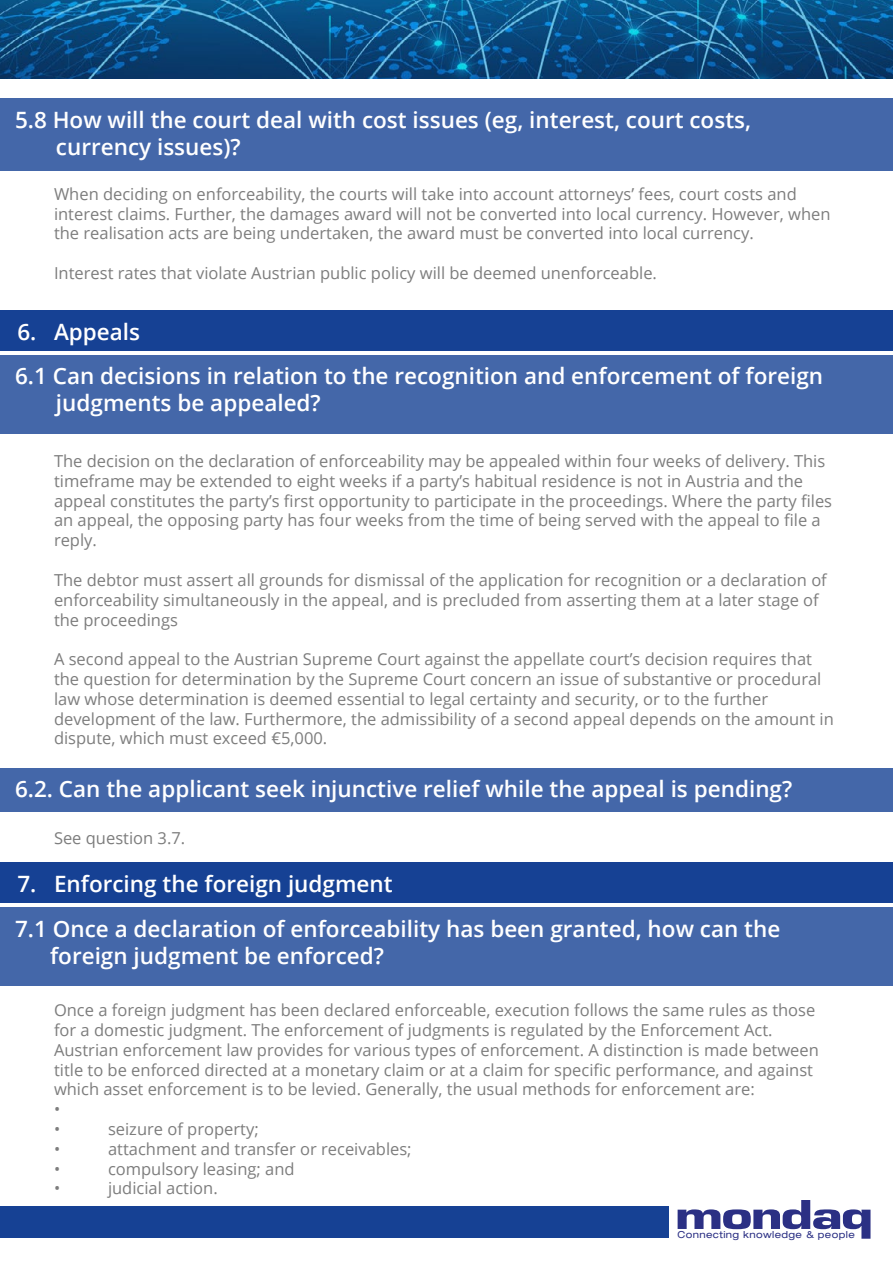
<style>
.page{position:relative;width:893px;height:1263px;background:#fff}
.page>*{position:absolute;margin:0;border:0;box-sizing:border-box;transform-origin:0 0}
.t1{font:600 22.5px/44.8px "Open Sans";color:#fff}
.t2{font:16.5px/19.8px "Open Sans";color:#7d7d7d}
.t3{font:expanded 9.75px "Helvetica Neue";letter-spacing:.04em;color:#2b3084}
</style>
<div class="page">
<div style="left:0;top:1206px;width:668px;height:32px;background:#164194"></div>
<svg style="left:678px;top:1200px;width:192px;height:39px"></svg>
<img style="left:0;top:0;width:893px;height:78px">
<div style="left:0;top:99px;width:893px;height:72px;background:#4467a9"></div>
<div style="left:0;top:310px;width:893px;height:41px;background:#164194"></div>
<div style="left:0;top:355px;width:893px;height:78px;background:#4467a9"></div>
<div style="left:0;top:768px;width:893px;height:43px;background:#4467a9"></div>
<div style="left:0;top:862px;width:893px;height:41px;background:#164194"></div>
<div style="left:0;top:907px;width:893px;height:79px;background:#4467a9"></div>
<h1 class="t1" style="left:56px;top:106px;width:697px;line-height:27px;text-indent:-41px">5.8 How will the court deal with cost issues (eg, interest, court costs, currency issues)?</h1>
<p class="t2" style="left:54px;top:184px;width:778px">When deciding on enforceability, the courts will take into account attorneys’ fees, court costs and interest claims. Further, the damages award will not be converted into local currency. However, when the realisation acts are being undertaken, the award must be converted into local currency.</p>
<p class="t2" style="left:54px;top:263px;width:604px">Interest rates that violate Austrian public policy will be deemed unenforceable.</p>
<h1 class="t1" style="left:15px;top:308px;width:810px">6. Appeals<br>6.1 Can decisions in relation to the recognition and enforcement of foreign</h1>
<h1 class="t1" style="left:56px;top:380px;width:266px">judgments be appealed?</h1>
<p class="t2" style="left:54px;top:451px;width:780px">The decision on the declaration of enforceability may be appealed within four weeks of delivery. This timeframe may be extended to eight weeks if a party’s habitual residence is not in Austria and the appeal constitutes the party’s first opportunity to participate in the proceedings. Where the party files an appeal, the opposing party has four weeks from the time of being served with the appeal to file a reply.</p>
<p class="t2" style="left:54px;top:570px;width:774px">The debtor must assert all grounds for dismissal of the application for recognition or a declaration of enforceability simultaneously in the appeal, and is precluded from asserting them at a later stage of the proceedings</p>
<p class="t2" style="left:54px;top:649px;width:781px">A second appeal to the Austrian Supreme Court against the appellate court’s decision requires that the question for determination by the Supreme Court concern an issue of substantive or procedural law whose determination is deemed essential to legal certainty and security, or to the further development of the law. Furthermore, the admissibility of a second appeal depends on the amount in dispute, which must exceed €5,000.</p>
<h1 class="t1" style="left:15px;top:766px;width:779px">6.2. Can the applicant seek injunctive relief while the appeal is pending?</h1>
<p class="t2" style="left:54px;top:827px;width:133px">See question 3.7.</p>
<h1 class="t1" style="left:15px;top:861px;width:767px">7. Enforcing the foreign judgment<br>7.1 Once a declaration of enforceability has been granted, how can the</h1>
<h1 class="t1" style="left:50px;top:933px;width:336px">foreign judgment be enforced?</h1>
<p class="t2" style="left:54px;top:1000px;width:766px">Once a foreign judgment has been declared enforceable, execution follows the same rules as those for a domestic judgment. The enforcement of judgments is regulated by the Enforcement Act.<br>Austrian enforcement law provides for various types of enforcement. A distinction is made between title to be enforced directed at a monetary claim or at a claim for specific performance, and against which asset enforcement is to be levied. Generally, the usual methods for enforcement are:<br>•<br>•</p>
<p class="t2" style="left:108px;top:1119px;width:152px">seizure of property;</p>
<p class="t2" style="left:54px;top:1138px;width:8px">•</p>
<p class="t2" style="left:108px;top:1138px;width:305px">attachment and transfer or receivables;</p>
<p class="t2" style="left:54px;top:1158px;width:8px">•</p>
<p class="t2" style="left:108px;top:1158px;width:188px">compulsory leasing; and</p>
<p class="t2" style="left:54px;top:1178px;width:8px">•</p>
<p class="t2" style="left:108px;top:1178px;width:111px">judicial action.</p>
<p class="t3" style="left:677px;top:1229px;width:179px">Connecting knowledge &amp; people</p>
</div>
